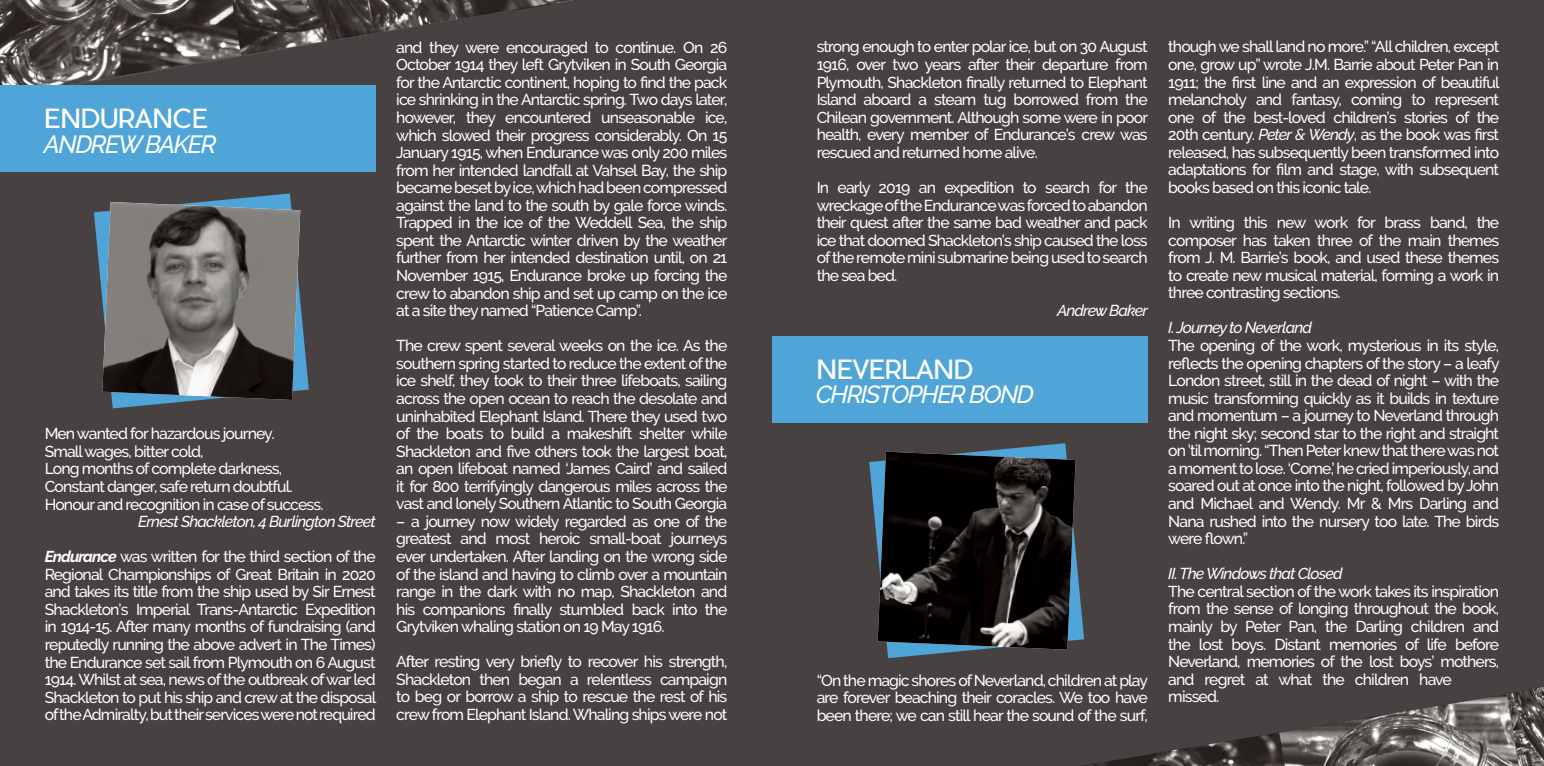
<style>
.page{position:relative;width:1544px;height:766px;background:#fff}
.page>*{position:absolute;margin:0;border:0;box-sizing:border-box;transform-origin:0 0}
.t1{font:25.88px "Pier Sans";letter-spacing:-.04em;color:#fff}
.t2{font:italic 500 24.75px "Raleway";letter-spacing:-.06em;color:#fff}
.t3{font:500 15.75px/17.6px "Raleway";letter-spacing:-.055em;color:#fff;text-align:justify}
.t4{font:italic 500 15.75px "Raleway";letter-spacing:-.055em;color:#fff}
.s1{font-weight:700;font-style:italic}
.s2{font-style:italic}
</style>
<div class="page">
<div style="left:0;top:0;width:1543px;height:765px;background:#474241"></div>
<div style="left:0;top:85px;width:376px;height:87px;background:#4fa5d7"></div>
<div style="left:772px;top:336px;width:375px;height:87px;background:#4fa5d7"></div>
<svg style="left:94px;top:193px;width:215px;height:215px;background:#485761"></svg>
<img style="left:102px;top:202px;width:198px;height:198px">
<svg style="left:869px;top:443px;width:215px;height:215px;background:#485761"></svg>
<img style="left:877px;top:451px;width:198px;height:198px">
<h1 class="t1" style="left:44px;top:102px;width:166px">ENDURANCE</h1>
<h2 class="t2" style="left:44px;top:129px;width:174px">ANDREW BAKER</h2>
<p class="t3" style="left:45px;top:425px;width:280px;text-align:left">Men wanted for hazardous journey.<br>Small wages, bitter cold,<br>Long months of complete darkness, Constant danger, safe return doubtful.<br>Honour and recognition in case of success.</p>
<p class="t4" style="left:138px;top:512px;width:239px">Ernest Shackleton, 4 Burlington Street</p>
<p class="t3" style="left:45px;top:547px;width:333px"><span class="s1">Endurance</span> was written for the third section of the Regional Championships of Great Britain in 2020 and takes its title from the ship used by Sir Ernest Shackleton’s Imperial Trans-Antarctic Expedition in 1914-15. After many months of fundraising (and reputedly running the above advert in The Times) the Endurance set sail from Plymouth on 6 August 1914. Whilst at sea, news of the outbreak of war led Shackleton to put his ship and crew at the disposal of the Admiralty, but their services were not required</p>
<p class="t3" style="left:396px;top:38px;width:333px">and they were encouraged to continue. On 26<br>October 1914 they left Grytviken in South Georgia for the Antarctic continent, hoping to find the pack ice shrinking in the Antarctic spring. Two days later, however, they encountered unseasonable ice, which slowed their progress considerably. On 15<br>January 1915, when Endurance was only 200 miles from her intended landfall at Vahsel Bay, the ship became beset by ice, which had been compressed against the land to the south by gale force winds.<br>Trapped in the ice of the Weddell Sea, the ship spent the Antarctic winter driven by the weather further from her intended destination until, on 21<br>November 1915, Endurance broke up forcing the crew to abandon ship and set up camp on the ice at a site they named “Patience Camp”.</p>
<p class="t3" style="left:396px;top:337px;width:332px">The crew spent several weeks on the ice. As the southern spring started to reduce the extent of the ice shelf, they took to their three lifeboats, sailing across the open ocean to reach the desolate and uninhabited Elephant Island. There they used two of the boats to build a makeshift shelter while Shackleton and five others took the largest boat, an open lifeboat named ‘James Caird’ and sailed it for 800 terrifyingly dangerous miles across the vast and lonely Southern Atlantic to South Georgia</p>
<p class="t3" style="left:396px;top:512px;width:332px">– a journey now widely regarded as one of the greatest and most heroic small-boat journeys ever undertaken. After landing on the wrong side of the island and having to climb over a mountain range in the dark with no map, Shackleton and his companions finally stumbled back into the Grytviken whaling station on 19 May 1916.</p>
<p class="t3" style="left:396px;top:652px;width:332px">After resting very briefly to recover his strength, Shackleton then began a relentless campaign to beg or borrow a ship to rescue the rest of his crew from Elephant Island. Whaling ships were not</p>
<p class="t3" style="left:816px;top:38px;width:333px">strong enough to enter polar ice, but on 30 August 1916, over two years after their departure from Plymouth, Shackleton finally returned to Elephant Island aboard a steam tug borrowed from the Chilean government. Although some were in poor health, every member of Endurance’s crew was rescued and returned home alive.</p>
<p class="t3" style="left:816px;top:178px;width:332px">In early 2019 an expedition to search for the wreckage of the Endurance was forced to abandon their quest after the same bad weather and pack ice that doomed Shackleton’s ship caused the loss of the remote mini submarine being used to search the sea bed.</p>
<p class="t4" style="left:1057px;top:301px;width:92px">Andrew Baker</p>
<h1 class="t1" style="left:816px;top:353px;width:160px">NEVERLAND</h1>
<h2 class="t2" style="left:816px;top:380px;width:220px">CHRISTOPHER BOND</h2>
<p class="t3" style="left:816px;top:671px;width:333px">“On the magic shores of Neverland, children at play are forever beaching their coracles. We too have been there; we can still hear the sound of the surf,</p>
<p class="t3" style="left:1168px;top:38px;width:333px">though we shall land no more.” “All children, except one, grow up” wrote J.M. Barrie about Peter Pan in 1911; the first line and an expression of beautiful melancholy and fantasy, coming to represent one of the best-loved children’s stories of the 20th century. <span class="s2">Peter &amp; Wendy</span>, as the book was first released, has subsequently been transformed into adaptations for film and stage, with subsequent books based on this iconic tale.</p>
<p class="t3" style="left:1168px;top:214px;width:332px">In writing this new work for brass band, the composer has taken three of the main themes from J. M. Barrie’s book, and used these themes to create new musical material, forming a work in three contrasting sections.</p>
<p class="t4" style="left:1168px;top:318px;width:145px">I. Journey to Neverland</p>
<p class="t3" style="left:1168px;top:336px;width:333px">The opening of the work, mysterious in its style, reflects the opening chapters of the story – a leafy London street, still in the dead of night – with the music transforming quickly as it builds in texture and momentum – a journey to Neverland through the night sky; second star to the right and straight on ’til morning. “Then Peter knew that there was not a moment to lose. ‘Come,’ he cried imperiously, and soared out at once into the night, followed by John and Michael and Wendy. Mr &amp; Mrs Darling and Nana rushed into the nursery too late. The birds were flown.”</p>
<p class="t4" style="left:1168px;top:564px;width:176px">II. The Windows that Closed</p>
<p class="t3" style="left:1168px;top:582px;width:332px;text-align:left">The central section of the work takes its inspiration from the sense of longing throughout the book, mainly by Peter Pan, the Darling children and the lost boys. Distant memories of life before Neverland, memories of the lost boys’ mothers, and regret at what the children have missed.</p>
</div>
